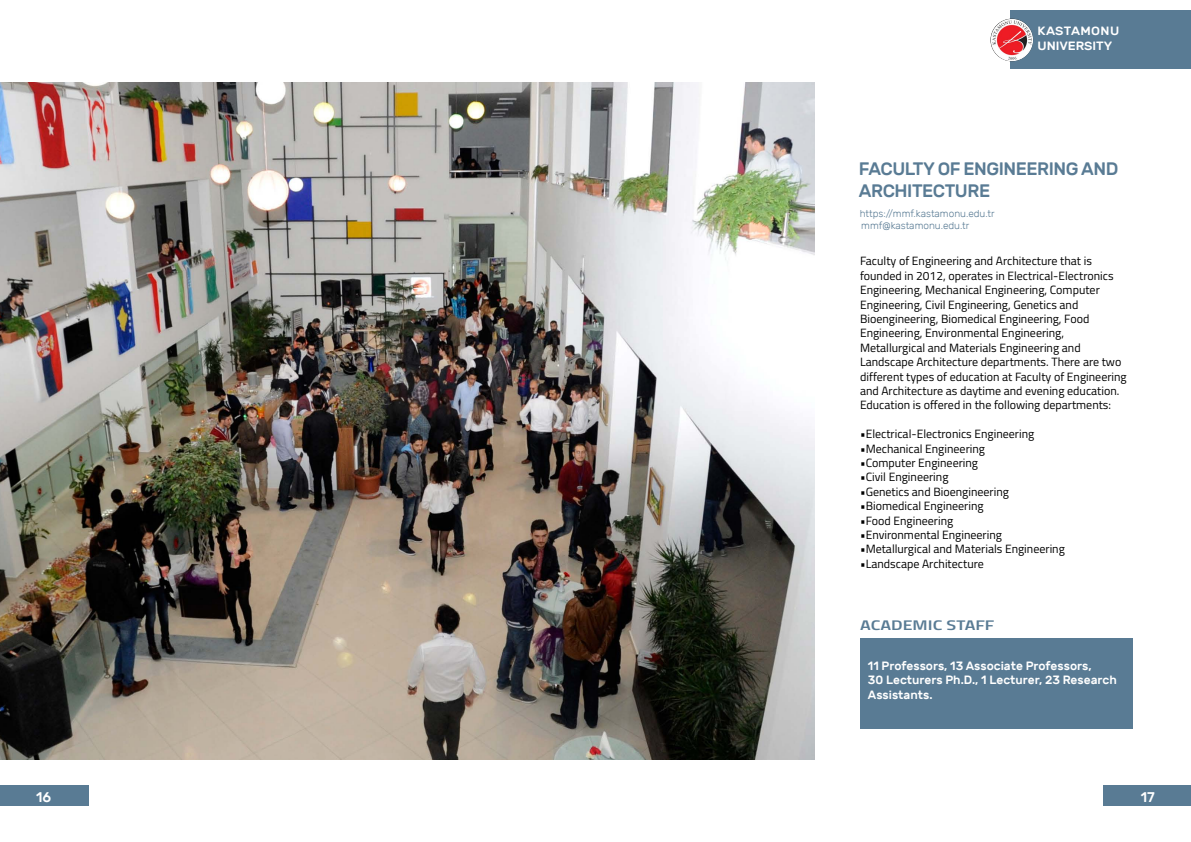
<style>
.page{position:relative;width:1191px;height:842px;background:#fff}
.page>*{position:absolute;margin:0;border:0;box-sizing:border-box;transform-origin:0 0}
.t1{font:500 18px/21.6px "Rubik";letter-spacing:-.025em;color:#597b94}
.t2{font:14px "Titillium Semibold Upright";color:#597b94;scale:1.39 1}
.t3{font:500 14px "Rubik";color:#fff}
.t4{font:12px/14.4px "Titillium";color:#000}
.t5{font:500 12px/14.4px "Rubik";color:#fff}
.t6{font:500 12px/14.4px "Rubik";color:#fff;scale:1.07 1}
.t7{font:300 10px/11.3px "Rubik";color:#597b94}
</style>
<div class="page">
<div style="left:0;top:785px;width:88px;height:20px;background:#597b94"></div>
<div style="left:1103px;top:785px;width:88px;height:20px;background:#597b94"></div>
<div style="left:1010px;top:11px;width:181px;height:58px;background:#597b94"></div>
<img style="left:990px;top:19px;width:43px;height:42px;border-radius:21px">
<img style="left:0;top:83px;width:815px;height:676px">
<div style="left:860px;top:638px;width:272px;height:90px;background:#597b94"></div>
<p class="t6" style="left:1037px;top:24px;width:78px">KASTAMONU<br>UNIVERSITY</p>
<h1 class="t1" style="left:859px;top:158px;width:261px">FACULTY OF ENGINEERING AND<br>ARCHITECTURE</h1>
<p class="t7" style="left:860px;top:208px;width:136px">https://mmf.kastamonu.edu.tr mmf@kastamonu.edu.tr</p>
<p class="t4" style="left:860px;top:253px;width:268px">Faculty of Engineering and Architecture that is founded in 2012, operates in Electrical-Electronics Engineering, Mechanical Engineering, Computer Engineering, Civil Engineering, Genetics and Bioengineering, Biomedical Engineering, Food Engineering, Environmental Engineering, Metallurgical and Materials Engineering and Landscape Architecture departments. There are two different types of education at Faculty of Engineering and Architecture as daytime and evening education.<br>Education is offered in the following departments:</p>
<p class="t4" style="left:860px;top:426px;width:176px">•Electrical-Electronics Engineering</p>
<p class="t4" style="left:860px;top:441px;width:127px">•Mechanical Engineering</p>
<p class="t4" style="left:860px;top:455px;width:120px">•Computer Engineering</p>
<p class="t4" style="left:860px;top:469px;width:90px">•Civil Engineering</p>
<p class="t4" style="left:860px;top:484px;width:150px">•Genetics and Bioengineering</p>
<p class="t4" style="left:860px;top:498px;width:125px">•Biomedical Engineering</p>
<p class="t4" style="left:860px;top:513px;width:95px">•Food Engineering</p>
<p class="t4" style="left:860px;top:527px;width:143px">•Environmental Engineering</p>
<p class="t4" style="left:860px;top:541px;width:206px">•Metallurgical and Materials Engineering</p>
<p class="t4" style="left:860px;top:556px;width:125px">•Landscape Architecture</p>
<p class="t2" style="left:860px;top:614px;width:98px">ACADEMIC STAFF</p>
<p class="t5" style="left:868px;top:658px;width:250px">11 Professors, 13 Associate Professors,<br>30 Lecturers Ph.D., 1 Lecturer, 23 Research<br>Assistants.</p>
<p class="t3" style="left:36px;top:789px;width:17px">16</p>
<p class="t3" style="left:1140px;top:789px;width:16px">17</p>
</div>
